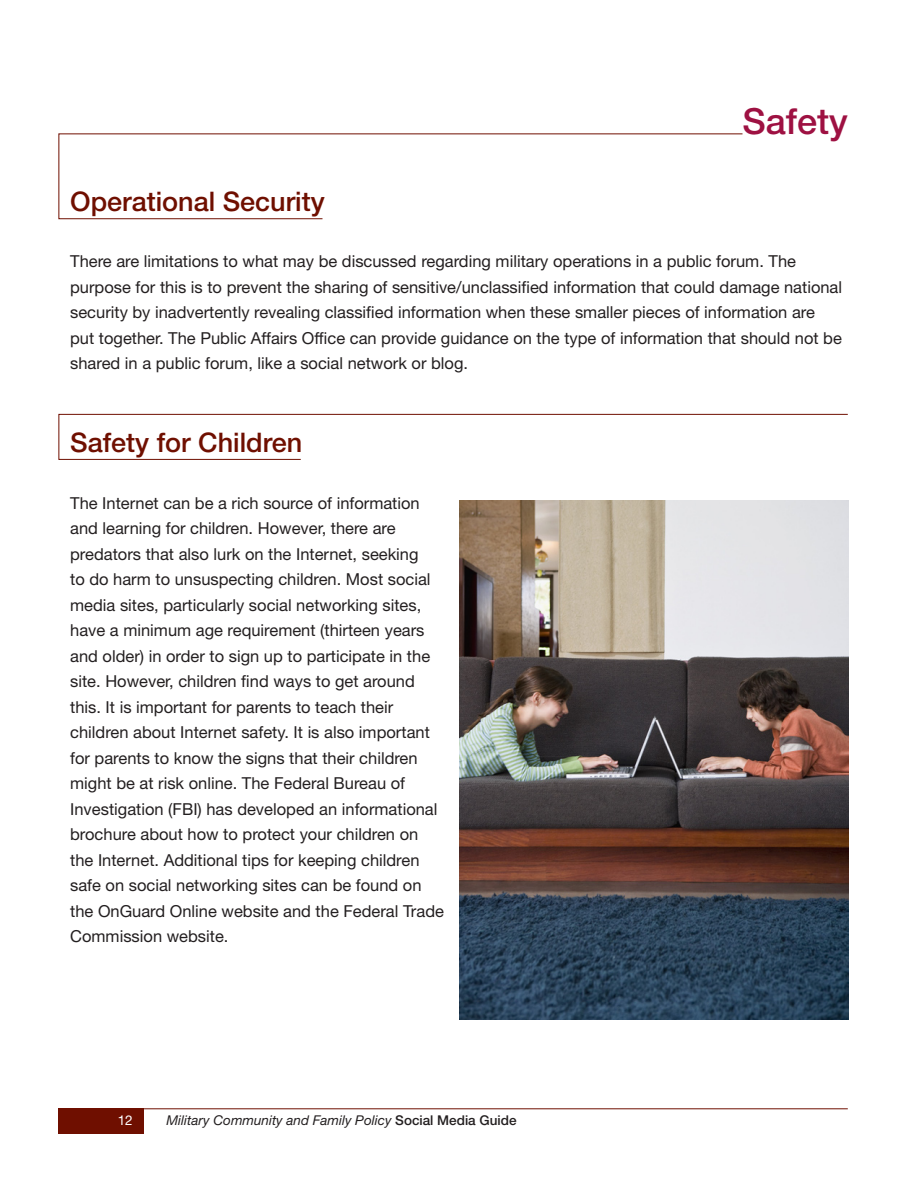
<style>
.page{position:relative;width:918px;height:1188px;background:#fff}
.page>*{position:absolute;margin:0;border:0;box-sizing:border-box;transform-origin:0 0}
.section_headings{font:500 36px "Helvetica Neue LT Std";color:#9e1142}
.section_subheads{font:500 27px "Helvetica Neue LT Std";color:#6f0f00}
.t1{font:16.5px/25.5px "Helvetica Neue LT Std";color:#231f20}
.t2{font:italic 13.5px "Helvetica Neue LT Std";color:#231f20}
.t3{font:13.5px "Helvetica Neue LT Std";color:#fff}
.s1{font-weight:500;font-style:normal}
</style>
<div class="page">
<div style="left:58px;top:1108px;width:86px;height:26px;background:#6f0f00"></div>
<hr style="left:140px;top:1108px;width:708px;height:1px;background:#6f0f00">
<svg style="left:58px;top:133px;width:685px;height:86px"></svg>
<svg style="left:58px;top:414px;width:790px;height:46px"></svg>
<img style="left:460px;top:501px;width:389px;height:519px">
<p class="section_headings" style="left:742px;top:99px;width:107px">Safety</p>
<p class="section_subheads" style="left:70px;top:185px;width:256px">Operational Security</p>
<p class="t1" style="left:70px;top:248px;width:773px">There are limitations to what may be discussed regarding military operations in a public forum. The purpose for this is to prevent the sharing of sensitive/unclassified information that could damage national security by inadvertently revealing classified information when these smaller pieces of information are put together. The Public Affairs Office can provide guidance on the type of information that should not be shared in a public forum, like a social network or blog.</p>
<p class="section_subheads" style="left:70px;top:427px;width:234px">Safety for Children</p>
<p class="t1" style="left:70px;top:490px;width:375px">The Internet can be a rich source of information and learning for children. However, there are predators that also lurk on the Internet, seeking<br>to do harm to unsuspecting children. Most social media sites, particularly social networking sites, have a minimum age requirement (thirteen years and older) in order to sign up to participate in the site. However, children find ways to get around this. It is important for parents to teach their children about Internet safety. It is also important for parents to know the signs that their children might be at risk online. The Federal Bureau of Investigation (FBI) has developed an informational brochure about how to protect your children on the Internet. Additional tips for keeping children safe on social networking sites can be found on the OnGuard Online website and the Federal Trade Commission website.</p>
<p class="t3" style="left:118px;top:1112px;width:17px">12</p>
<p class="t2" style="left:167px;top:1112px;width:352px">Military Community and Family Policy <span class="s1">Social Media Guide</span></p>
</div>
